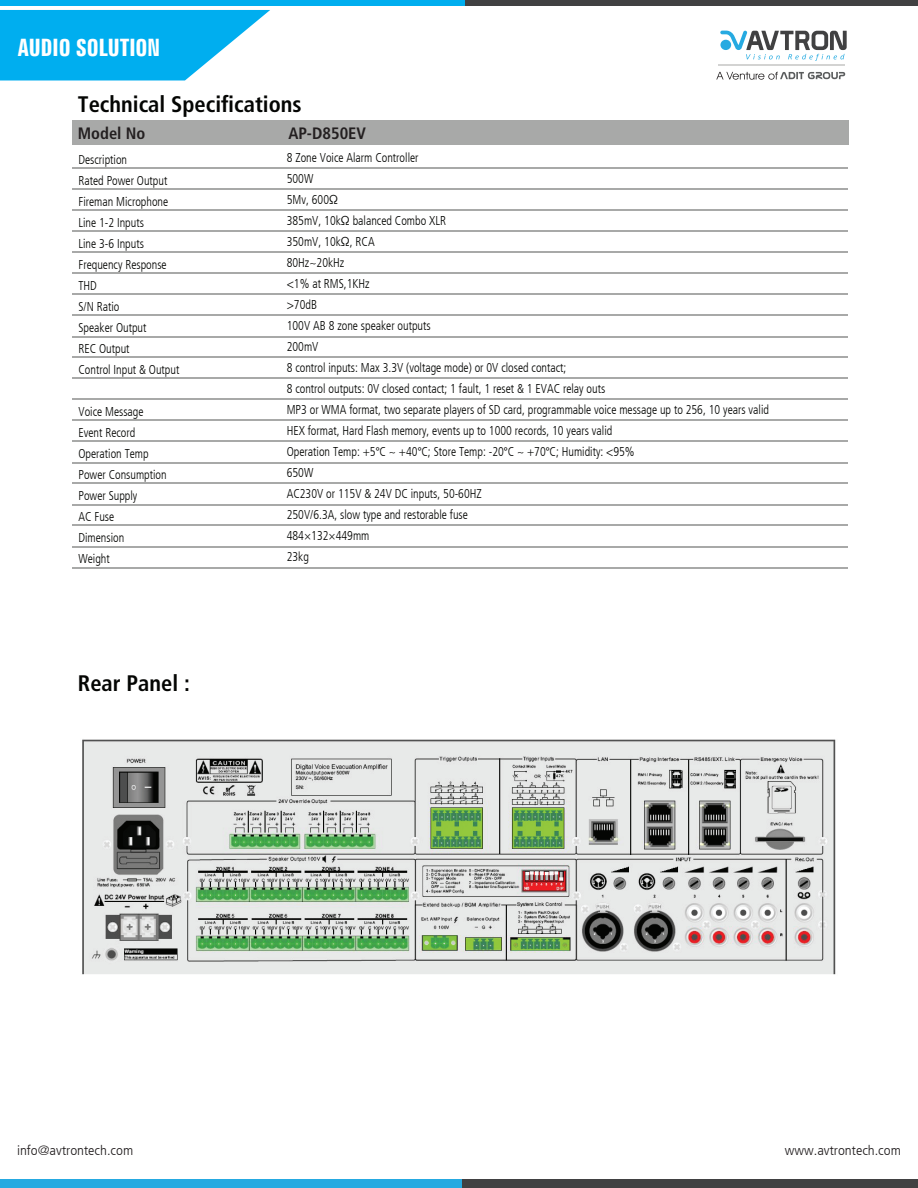
<style>
.page{position:relative;width:918px;height:1188px;background:#fff}
.page>*{position:absolute;margin:0;border:0;box-sizing:border-box;transform-origin:0 0}
.t1{font:700 extra-condensed 24px "Zurich BT";color:#fff}
.t2{font:700 condensed 22.5px "Frutiger LT Com";color:#040503}
.t3{font:700 condensed 16.5px "Frutiger LT Com";color:#231f20}
.t4{font:300 condensed 13.5px "Frutiger LT Com";color:#231f20;scale:1.1 1}
.t5{font:300 condensed 12.75px/21px "Frutiger LT Com";color:#040503;scale:.94 1}
.s1{font-family:"Myriad Pro";font-weight:400;font-stretch:normal}
</style>
<div class="page">
<div style="left:0;top:1179px;width:904px;height:9px;background:#26aae1"></div>
<div style="left:462px;top:1179px;width:456px;height:9px;background:#414142"></div>
<div style="left:0;top:0;width:918px;height:5px;background:#00aeef"></div>
<div style="left:465px;top:0;width:453px;height:5px;background:#414142"></div>
<svg style="left:0;top:10px;width:270px;height:70px"></svg>
<div style="left:72px;top:121px;width:777px;height:24px;background:#a8a9a8"></div>
<hr style="left:718px;top:65px;width:127px;height:1px;background:#d3d3d2">
<svg style="left:716px;top:72px;width:129px;height:8px"></svg>
<svg style="left:720px;top:31px;width:127px;height:30px"></svg>
<hr style="left:72px;top:168px;width:776px;height:1px;background:#a8a9a8">
<hr style="left:72px;top:189px;width:776px;height:1px;background:#a8a9a8">
<hr style="left:72px;top:210px;width:776px;height:1px;background:#a8a9a8">
<hr style="left:72px;top:230px;width:776px;height:2px;background:#a8a9a8">
<hr style="left:72px;top:251px;width:776px;height:2px;background:#a8a9a8">
<hr style="left:72px;top:272px;width:776px;height:2px;background:#a8a9a8">
<hr style="left:72px;top:293px;width:776px;height:2px;background:#a8a9a8">
<hr style="left:72px;top:314px;width:776px;height:2px;background:#a8a9a8">
<hr style="left:72px;top:336px;width:776px;height:2px;background:#a8a9a8">
<hr style="left:72px;top:356px;width:776px;height:2px;background:#a8a9a8">
<hr style="left:72px;top:377px;width:776px;height:2px;background:#a8a9a8">
<hr style="left:72px;top:398px;width:776px;height:2px;background:#a8a9a8">
<hr style="left:72px;top:419px;width:776px;height:2px;background:#a8a9a8">
<hr style="left:72px;top:440px;width:776px;height:1px;background:#a8a9a8">
<hr style="left:72px;top:462px;width:776px;height:2px;background:#a8a9a8">
<hr style="left:72px;top:483px;width:776px;height:1px;background:#a8a9a8">
<hr style="left:72px;top:504px;width:776px;height:1px;background:#a8a9a8">
<hr style="left:72px;top:525px;width:776px;height:1px;background:#a8a9a8">
<hr style="left:72px;top:546px;width:776px;height:1px;background:#a8a9a8">
<hr style="left:72px;top:567px;width:776px;height:1px;background:#a8a9a8">
<img style="left:82px;top:739px;width:754px;height:236px">
<h1 class="t1" style="left:18px;top:34px;width:144px">AUDIO SOLUTION</h1>
<h2 class="t2" style="left:78px;top:91px;width:225px">Technical Specifications</h2>
<p class="t3" style="left:78px;top:124px;width:69px">Model No</p>
<p class="t3" style="left:288px;top:124px;width:79px">AP-D850EV</p>
<p class="t5" style="left:79px;top:149px;width:109px">Description<br>Rated Power Output<br>Fireman Microphone<br>Line 1-2 Inputs<br>Line 3-6 Inputs<br>Frequency Response<br>THD<br>S/N Ratio<br>Speaker Output<br>REC Output<br>Control Input &amp; Output</p>
<p class="t5" style="left:79px;top:401px;width:95px">Voice Message<br>Event Record<br>Operation Temp<br>Power Consumption<br>Power Supply<br>AC Fuse<br>Dimension<br>Weight</p>
<p class="t5" style="left:287px;top:147px;width:515px">8 Zone Voice Alarm Controller<br>500W<br>5Mv, 600Ω<br>385mV, 10kΩ balanced Combo XLR<br>350mV, 10kΩ, RCA<br>80Hz~20kHz<br>&lt;1% at RMS,1KHz<br>&gt;70dB<br>100V AB 8 zone speaker outputs<br>200mV<br>8 control inputs: Max 3.3V (voltage mode) or 0V closed contact;<br>8 control outputs: 0V closed contact; 1 fault, 1 reset &amp; 1 EVAC relay outs<br>MP3 or WMA format, two separate players of SD card, programmable voice message up to 256, 10 years valid<br>HEX format, Hard Flash memory, events up to 1000 records, 10 years valid<br>Operation Temp: +5<span class="s1">°</span>C ~ +40<span class="s1">°</span>C; Store Temp: -20<span class="s1">°</span>C ~ +70<span class="s1">°</span>C; Humidity: &lt;95%<br>650W<br>AC230V or 115V &amp; 24V DC inputs, 50-60HZ<br>250V/6.3A, slow type and restorable fuse<br>484×132×449mm<br>23kg</p>
<h2 class="t2" style="left:78px;top:670px;width:114px">Rear Panel :</h2>
<p class="t4" style="left:17px;top:1143px;width:107px">info@avtrontech.com</p>
<p class="t4" style="left:785px;top:1143px;width:107px">www.avtrontech.com</p>
</div>
